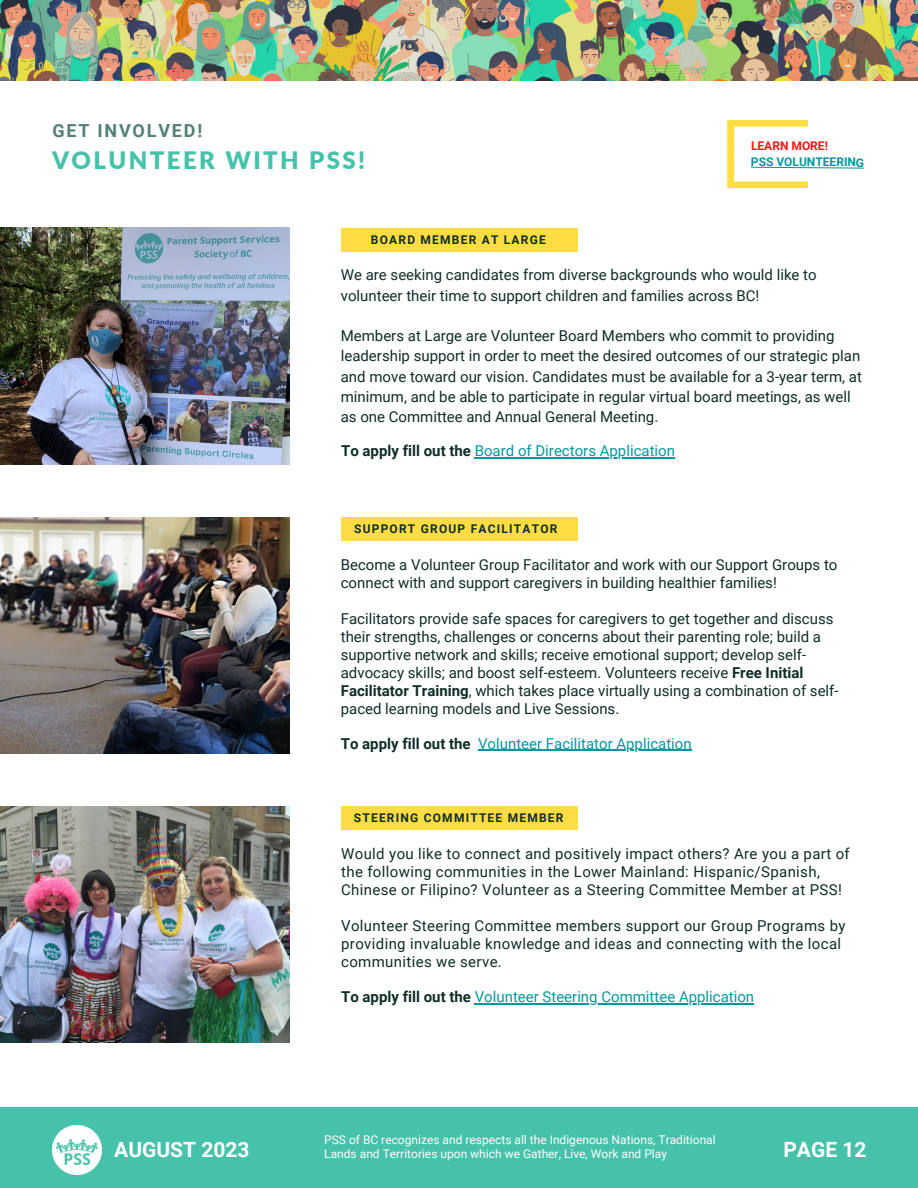
<style>
.page{position:relative;width:918px;height:1188px;background:#fff}
.page>*{position:absolute;margin:0;border:0;box-sizing:border-box;transform-origin:0 0}
.t1{font:900 24px "Lato";letter-spacing:.1em;color:#46c1aa}
.t2{font:700 21px "Roboto";color:#fff}
.t3{font:700 18px "Roboto";letter-spacing:.1em;color:#518077}
.t4{font:15px/18px "Roboto";color:#0f2d28}
.t5{font:15px/18px "Roboto";letter-spacing:.025em;color:#0f2d28}
.t6{font:15px "Roboto";color:#03989e}
.t7{font:12px/14px "Roboto";color:#fff}
.t8{font:700 12px "Roboto";letter-spacing:.1em;color:#0f2d28}
.t9{font:700 12px "Roboto";letter-spacing:-.01em;color:#03989e}
.t10{font:700 12px "Roboto";letter-spacing:-.01em;color:#ff1616}
.s1{font-weight:700;color:#0f2d28}
.s2{font-weight:700}
</style>
<div class="page">
<img style="left:0;top:0;width:918px;height:80px">
<img style="left:0;top:228px;width:289px;height:236px">
<div style="left:341px;top:228px;width:236px;height:24px;background:#fddd43"></div>
<div style="left:341px;top:807px;width:237px;height:23px;background:#fddd43"></div>
<div style="left:341px;top:517px;width:237px;height:24px;background:#fddd43"></div>
<img style="left:0;top:517px;width:289px;height:236px">
<img style="left:0;top:807px;width:289px;height:236px">
<div style="left:0;top:1107px;width:918px;height:81px;background:#46c1aa"></div>
<img style="left:52px;top:1125px;width:50px;height:50px">
<hr style="left:475px;top:457px;width:200px;height:2px;background:#03989e">
<hr style="left:475px;top:1003px;width:279px;height:1px;background:#03989e">
<svg style="left:727px;top:120px;width:137px;height:68px"></svg>
<hr style="left:478px;top:750px;width:214px;height:1px;background:#03989e">
<p class="t3" style="left:52px;top:118px;width:151px">GET INVOLVED!</p>
<h1 class="t1" style="left:52px;top:143px;width:315px">VOLUNTEER WITH PSS!</h1>
<p class="t8" style="left:371px;top:231px;width:176px">BOARD MEMBER AT LARGE</p>
<p class="t10" style="left:751px;top:137px;width:79px">LEARN MORE!</p>
<p class="t9" style="left:751px;top:154px;width:115px">PSS VOLUNTEERING</p>
<p class="t4" style="left:341px;top:264px;width:477px;line-height:20.2px">We are seeking candidates from diverse backgrounds who would like to volunteer their time to support children and families across BC!</p>
<p class="t4" style="left:341px;top:325px;width:523px;line-height:20.2px">Members at Large are Volunteer Board Members who commit to providing leadership support in order to meet the desired outcomes of our strategic plan and move toward our vision. Candidates must be available for a 3-year term, at minimum, and be able to participate in regular virtual board meetings, as well as one Committee and Annual General Meeting.</p>
<p class="t6" style="left:341px;top:440px;width:335px"><span class="s1">To apply fill out the</span> Board of Directors Application</p>
<p class="t8" style="left:354px;top:520px;width:205px">SUPPORT GROUP FACILITATOR</p>
<p class="t4" style="left:341px;top:555px;width:498px">Become a Volunteer Group Facilitator and work with our Support Groups to connect with and support caregivers in building healthier families!</p>
<p class="t4" style="left:341px;top:609px;width:499px">Facilitators provide safe spaces for caregivers to get together and discuss their strengths, challenges or concerns about their parenting role; build a supportive network and skills; receive emotional support; develop self&shy;advocacy skills; and boost self-esteem. Volunteers receive <span class="s2">Free Initial Facilitator Training</span>, which takes place virtually using a combination of self&shy;paced learning models and Live Sessions.</p>
<p class="t6" style="left:341px;top:733px;width:352px"><span class="s1">To apply fill out the</span> Volunteer Facilitator Application</p>
<p class="t8" style="left:354px;top:810px;width:211px">STEERING COMMITTEE MEMBER</p>
<p class="t5" style="left:341px;top:845px;width:510px">Would you like to connect and positively impact others? Are you a part of the following communities in the Lower Mainland: Hispanic/Spanish,<br>Chinese or Filipino? Volunteer as a Steering Committee Member at PSS!</p>
<p class="t5" style="left:341px;top:917px;width:506px">Volunteer Steering Committee members support our Group Programs by providing invaluable knowledge and ideas and connecting with the local communities we serve.</p>
<h2 class="t2" style="left:114px;top:1134px;width:137px">AUGUST 2023</h2>
<p class="t6" style="left:341px;top:986px;width:415px"><span class="s1">To apply fill out the</span> Volunteer Steering Committee Application</p>
<p class="t7" style="left:324px;top:1133px;width:393px">PSS of BC recognizes and respects all the Indigenous Nations, Traditional<br>Lands and Territories upon which we Gather, Live, Work and Play</p>
<h2 class="t2" style="left:783px;top:1135px;width:85px">PAGE 12</h2>
</div>
